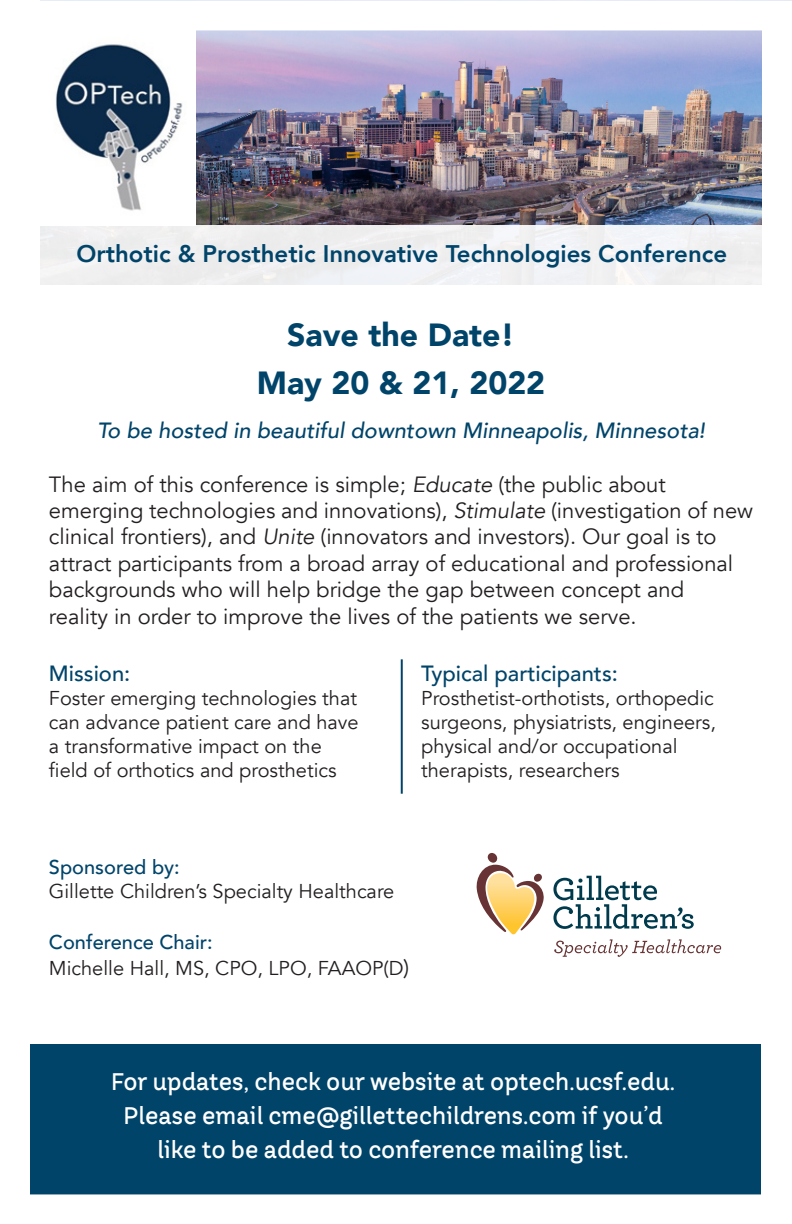
<style>
.page{position:relative;width:792px;height:1224px;background:#fff}
.page>*{position:absolute;margin:0;border:0;box-sizing:border-box;transform-origin:0 0}
.t1{font:900 32px "Avenir";color:#00446a}
.t2{font:500 24px/34px "TT Hazelnuts";color:#fff;text-align:center}
.t3{font:800 24px "Avenir";color:#00446a}
.t4{font:22px/26.4px "Avenir";color:#231f20}
.t5{font:italic 500 22px "Avenir";color:#00446a}
.t6{font:500 22px "Avenir";color:#00446a}
.t7{font:20px/24px "Avenir";color:#231f20}
.t8{font:500 20px "Avenir";color:#00446a}
.s1{font-style:italic}
.s2{font-size:22px}
</style>
<div class="page">
<div style="left:25px;top:1044px;width:736px;height:162px;background:#00446a"></div>
<img style="left:196px;top:31px;width:565px;height:194px">
<div style="left:0;top:225px;width:792px;height:70px;background:linear-gradient(to right,#f3f2f3,#f4f4f6)"></div>
<div style="left:487px;top:853px;width:10px;height:10px;background:#673334;border-radius:50%"></div>
<svg style="left:477px;top:864px;width:67px;height:71px"></svg>
<svg style="left:554px;top:939px;width:167px;height:18px"></svg>
<svg style="left:553px;top:876px;width:141px;height:53px"></svg>
<img style="left:40px;top:44px;width:155px;height:182px">
<hr style="left:401px;top:659px;width:2px;height:135px;background:#00446a">
<p class="t3" style="left:76px;top:235px;width:652px">Orthotic &amp; Prosthetic Innovative Technologies Conference</p>
<p class="t1" style="left:287px;top:308px;width:229px">Save the Date!</p>
<p class="t1" style="left:257px;top:355px;width:290px">May 20 &amp; 21, 2022</p>
<p class="t5" style="left:97px;top:417px;width:609px">To be hosted in beautiful downtown Minneapolis, Minnesota!</p>
<p class="t4" style="left:49px;top:471px;width:706px">The aim of this conference is simple; <span class="s1">Educate</span> (the public about emerging technologies and innovations), <span class="s1">Stimulate</span> (investigation of new clinical frontiers), and <span class="s1">Unite</span> (innovators and investors). Our goal is to attract participants from a broad array of educational and professional backgrounds who will help bridge the gap between concept and<br>reality in order to improve the lives of the patients we serve.</p>
<p class="t6" style="left:49px;top:655px;width:83px">Mission:</p>
<p class="t7" style="left:49px;top:687px;width:311px">Foster emerging technologies that can advance patient care and have a transformative impact on the field of orthotics and prosthetics</p>
<p class="t6" style="left:421px;top:655px;width:198px">Typical participants:</p>
<p class="t7" style="left:421px;top:687px;width:296px">Prosthetist-orthotists, orthopedic surgeons, physiatrists, engineers, physical and/or occupational therapists, researchers</p>
<p class="t8" style="left:49px;top:850px;width:132px">Sponsored by:</p>
<p class="t7" style="left:49px;top:880px;width:347px">Gillette Children’s Specialty Healthcare</p>
<p class="t8" style="left:49px;top:925px;width:165px">Conference Chair:</p>
<p class="t7" style="left:49px;top:957px;width:362px">Michelle Hall, MS, CPO, LPO, FAAOP(D<span class="s2">)</span></p>
<p class="t2" style="left:111px;top:1065px;width:565px">For updates, check our website at optech.ucsf.edu.</p>
<p class="t2" style="left:123px;top:1099px;width:541px">Please email cme@gillettechildrens.com if you’d like to be added to conference mailing list.</p>
</div>
